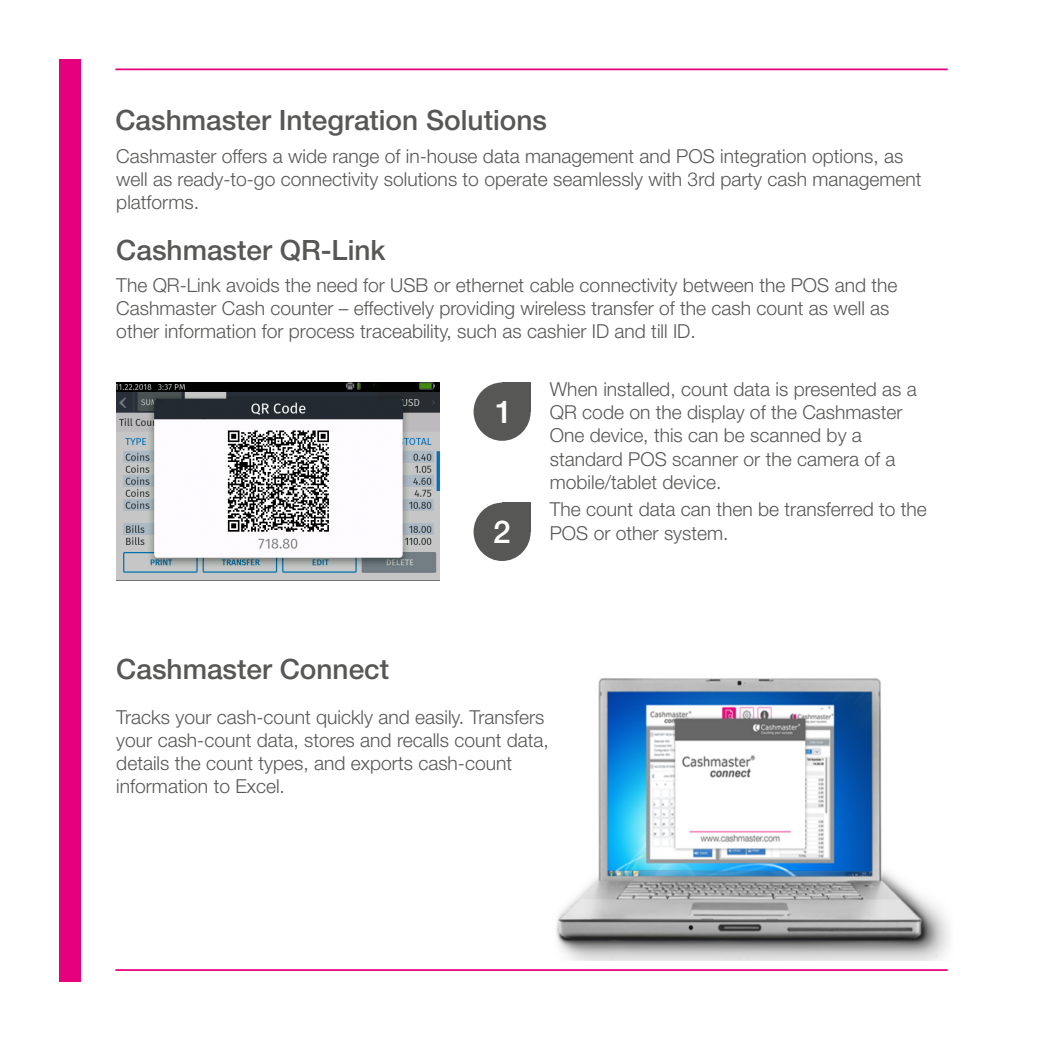
<style>
.page{position:relative;width:1042px;height:1042px;background:#fff}
.page>*{position:absolute;margin:0;border:0;box-sizing:border-box;transform-origin:0 0}
.t1{font:500 31.5px "Helvetica Neue LT Pro";color:#fff}
.body{font:500 28px "Helvetica Neue LT Pro";color:#575756}
.body-2{font:300 19.25px/23.1px "Helvetica Neue LT Pro";color:#575756}
</style>
<div class="page">
<div style="left:60px;top:60px;width:21px;height:922px;background:#e6007d"></div>
<hr style="left:115px;top:68px;width:832px;height:2px;background:#e6007d">
<hr style="left:115px;top:969px;width:832px;height:2px;background:#e6007d">
<img style="left:556px;top:678px;width:394px;height:282px">
<div style="left:473px;top:382px;width:58px;height:59px;background:#575756;border-radius:50%"></div>
<div style="left:502px;top:382px;width:29px;height:30px;background:#575756"></div>
<div style="left:473px;top:503px;width:58px;height:58px;background:#575756;border-radius:50%"></div>
<div style="left:502px;top:503px;width:29px;height:29px;background:#575756"></div>
<img style="left:116px;top:382px;width:323px;height:199px">
<p class="body" style="left:115px;top:103px;width:433px">Cashmaster Integration Solutions</p>
<p class="body-2" style="left:116px;top:144px;width:807px">Cashmaster offers a wide range of in-house data management and POS integration options, as well as ready-to-go connectivity solutions to operate seamlessly with 3rd party cash management platforms.</p>
<p class="body" style="left:116px;top:233px;width:271px">Cashmaster QR-Link</p>
<p class="body-2" style="left:116px;top:273px;width:782px">The QR-Link avoids the need for USB or ethernet cable connectivity between the POS and the<br>Cashmaster Cash counter – effectively providing wireless transfer of the cash count as well as other information for process traceability, such as cashier ID and till ID.</p>
<p class="t1" style="left:495px;top:393px;width:19px">1</p>
<p class="t1" style="left:493px;top:513px;width:19px">2</p>
<p class="body-2" style="left:550px;top:377px;width:368px">When installed, count data is presented as a QR code on the display of the Cashmaster One device, this can be scanned by a standard POS scanner or the camera of a mobile/tablet device.</p>
<p class="body-2" style="left:550px;top:497px;width:378px">The count data can then be transferred to the<br>POS or other system.</p>
<p class="body" style="left:116px;top:652px;width:274px">Cashmaster Connect</p>
<p class="body-2" style="left:116px;top:705px;width:434px">Tracks your cash-count quickly and easily. Transfers your cash-count data, stores and recalls count data, details the count types, and exports cash-count information to Excel.</p>
</div>
